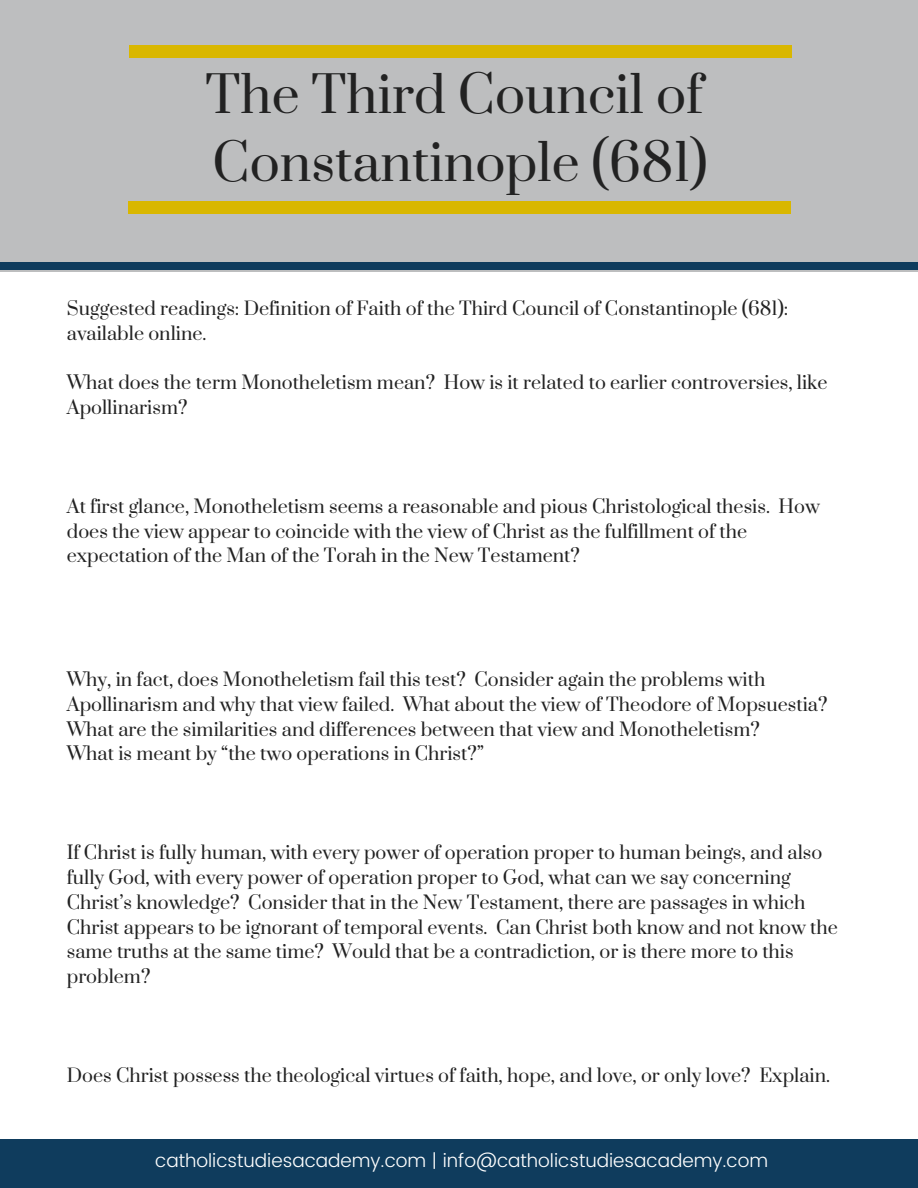
<style>
.page{position:relative;width:918px;height:1188px;background:#fff}
.page>*{position:absolute;margin:0;border:0;box-sizing:border-box;transform-origin:0 0}
.t1{font:49.8px/68.7px "Prata";color:#222}
.t2{font:300 18.75px "Poppins";color:#fff}
.t3{font:18px/24.8px "Prata";color:#222}
</style>
<div class="page">
<div style="left:0;top:0;width:918px;height:271px;background:#bdbebf"></div>
<div style="left:128px;top:201px;width:75px;height:13px;background:#d9b700"></div>
<div style="left:716px;top:201px;width:74px;height:13px;background:#d9b700"></div>
<div style="left:203px;top:201px;width:513px;height:13px;background:#d9b700"></div>
<div style="left:129px;top:45px;width:75px;height:13px;background:#d9b700"></div>
<div style="left:717px;top:45px;width:74px;height:13px;background:#d9b700"></div>
<div style="left:204px;top:45px;width:513px;height:13px;background:#d9b700"></div>
<div style="left:0;top:1139px;width:918px;height:49px;background:#0f3c5d"></div>
<div style="left:0;top:262px;width:918px;height:7px;background:#0f3c5d"></div>
<h1 class="t1" style="left:206px;top:63px;width:504px">The Third Council of<br>Constantinople (681)</h1>
<p class="t3" style="left:67px;top:297px;width:723px">Suggested readings: Definition of Faith of the Third Council of Constantinople (681): available online.</p>
<p class="t3" style="left:67px;top:371px;width:762px">What does the term Monotheletism mean? How is it related to earlier controversies, like<br>Apollinarism?</p>
<p class="t3" style="left:67px;top:495px;width:755px">At first glance, Monotheletism seems a reasonable and pious Christological thesis. How does the view appear to coincide with the view of Christ as the fulfillment of the expectation of the Man of the Torah in the New Testament?</p>
<p class="t3" style="left:67px;top:668px;width:762px">Why, in fact, does Monotheletism fail this test? Consider again the problems with Apollinarism and why that view failed. What about the view of Theodore of Mopsuestia?<br>What are the similarities and differences between that view and Monotheletism?<br>What is meant by “the two operations in Christ?”</p>
<p class="t3" style="left:67px;top:841px;width:773px">If Christ is fully human, with every power of operation proper to human beings, and also fully God, with every power of operation proper to God, what can we say concerning Christ’s knowledge? Consider that in the New Testament, there are passages in which Christ appears to be ignorant of temporal events. Can Christ both know and not know the same truths at the same time? Would that be a contradiction, or is there more to this problem?</p>
<p class="t3" style="left:67px;top:1064px;width:765px">Does Christ possess the theological virtues of faith, hope, and love, or only love? Explain.</p>
<p class="t2" style="left:155px;top:1150px;width:614px">catholicstudiesacademy.com | info@catholicstudiesacademy.com</p>
</div>
